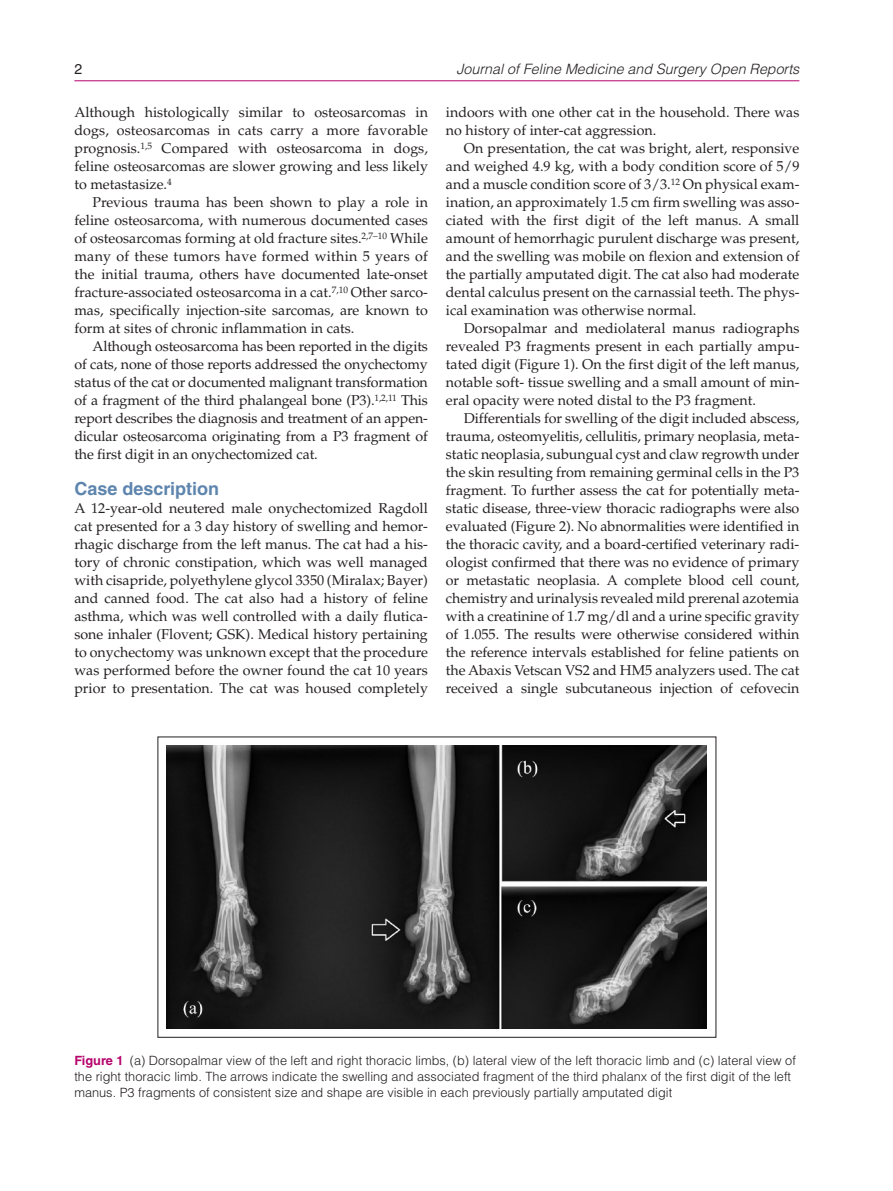
<style>
.page{position:relative;width:893px;height:1191px;background:#fff}
.page>*{position:absolute;margin:0;border:0;box-sizing:border-box;transform-origin:0 0}
.t1{font:700 18px "Helvetica LT Std";color:#5e85ae}
.t2{font:14.25px/18px "Palatino LT Std";color:#231f20;text-align:justify}
.t3{font:italic 300 14.25px "Helvetica LT Std";color:#231f20}
.t4{font:14.25px "Helvetica LT Std";color:#231f20}
.t5{font:300 12.75px/15.8px "Helvetica LT Std";color:#231f20}
.s1{font-weight:700;color:#b6036c}
</style>
<div class="page">
<hr style="left:74px;top:80px;width:725px;height:1px;background:#b6036c">
<img style="left:167px;top:746px;width:540px;height:282px">
<p class="t4" style="left:74px;top:61px;width:9px">2</p>
<p class="t3" style="left:456px;top:60px;width:344px">Journal of Feline Medicine and Surgery Open Reports</p>
<p class="t2" style="left:74px;top:103px;width:355px">Although histologically similar to osteosarcomas in dogs, osteosarcomas in cats carry a more favorable prognosis.<sup>1,5</sup> Compared with osteosarcoma in dogs, feline osteosarcomas are slower growing and less likely to metastasize.<sup>4</sup></p>
<p class="t2" style="left:74px;top:193px;width:355px;text-indent:18px">Previous trauma has been shown to play a role in feline osteosarcoma, with numerous documented cases of osteosarcomas forming at old fracture sites.<sup>2,7–10</sup> While many of these tumors have formed within 5 years of the initial trauma, others have documented late-onset fracture-associated osteosarcoma in a cat.<sup>7,10</sup> Other sarco&shy;mas, specifically injection-site sarcomas, are known to form at sites of chronic inflammation in cats.</p>
<p class="t2" style="left:74px;top:337px;width:355px;text-indent:18px">Although osteosarcoma has been reported in the digits of cats, none of those reports addressed the onychectomy status of the cat or documented malignant transformation of a fragment of the third phalangeal bone (P3).<sup>1,2,11</sup> This report describes the diagnosis and treatment of an appen&shy;dicular osteosarcoma originating from a P3 fragment of the first digit in an onychectomized cat.</p>
<p class="t1" style="left:74px;top:477px;width:146px">Case description</p>
<p class="t2" style="left:74px;top:499px;width:355px">A 12-year-old neutered male onychectomized Ragdoll cat presented for a 3 day history of swelling and hemor&shy;rhagic discharge from the left manus. The cat had a his&shy;tory of chronic constipation, which was well managed with cisapride, polyethylene glycol 3350 (Miralax; Bayer) and canned food. The cat also had a history of feline asthma, which was well controlled with a daily flutica&shy;sone inhaler (Flovent; GSK). Medical history pertaining to onychectomy was unknown except that the procedure was performed before the owner found the cat 10 years prior to presentation. The cat was housed completely</p>
<p class="t2" style="left:446px;top:103px;width:355px">indoors with one other cat in the household. There was no history of inter-cat aggression.</p>
<p class="t2" style="left:446px;top:139px;width:355px;text-indent:18px">On presentation, the cat was bright, alert, responsive and weighed 4.9 kg, with a body condition score of 5/9 and a muscle condition score of 3/3.<sup>12</sup> On physical exam&shy;ination, an approximately 1.5 cm firm swelling was asso&shy;ciated with the first digit of the left manus. A small amount of hemorrhagic purulent discharge was present, and the swelling was mobile on flexion and extension of the partially amputated digit. The cat also had moderate dental calculus present on the carnassial teeth. The phys&shy;ical examination was otherwise normal.</p>
<p class="t2" style="left:446px;top:319px;width:355px;text-indent:18px">Dorsopalmar and mediolateral manus radiographs revealed P3 fragments present in each partially ampu&shy;tated digit (Figure 1). On the first digit of the left manus, notable soft- tissue swelling and a small amount of min&shy;eral opacity were noted distal to the P3 fragment.</p>
<p class="t2" style="left:446px;top:409px;width:355px;text-indent:18px">Differentials for swelling of the digit included abscess, trauma, osteomyelitis, cellulitis, primary neoplasia, meta&shy;static neoplasia, subungual cyst and claw regrowth under the skin resulting from remaining germinal cells in the P3 fragment. To further assess the cat for potentially meta&shy;static disease, three-view thoracic radiographs were also evaluated (Figure 2). No abnormalities were identified in the thoracic cavity, and a board-certified veterinary radi&shy;ologist confirmed that there was no evidence of primary or metastatic neoplasia. A complete blood cell count, chemistry and urinalysis revealed mild prerenal azotemia with a creatinine of 1.7 mg/dl and a urine specific gravity of 1.055. The results were otherwise considered within the reference intervals established for feline patients on the Abaxis Vetscan VS2 and HM5 analyzers used. The cat received a single subcutaneous injection of cefovecin</p>
<p class="t5" style="left:74px;top:1053px;width:723px"><span class="s1">Figure 1</span> (a) Dorsopalmar view of the left and right thoracic limbs, (b) lateral view of the left thoracic limb and (c) lateral view of the right thoracic limb. The arrows indicate the swelling and associated fragment of the third phalanx of the first digit of the left manus. P3 fragments of consistent size and shape are visible in each previously partially amputated digit</p>
</div>
